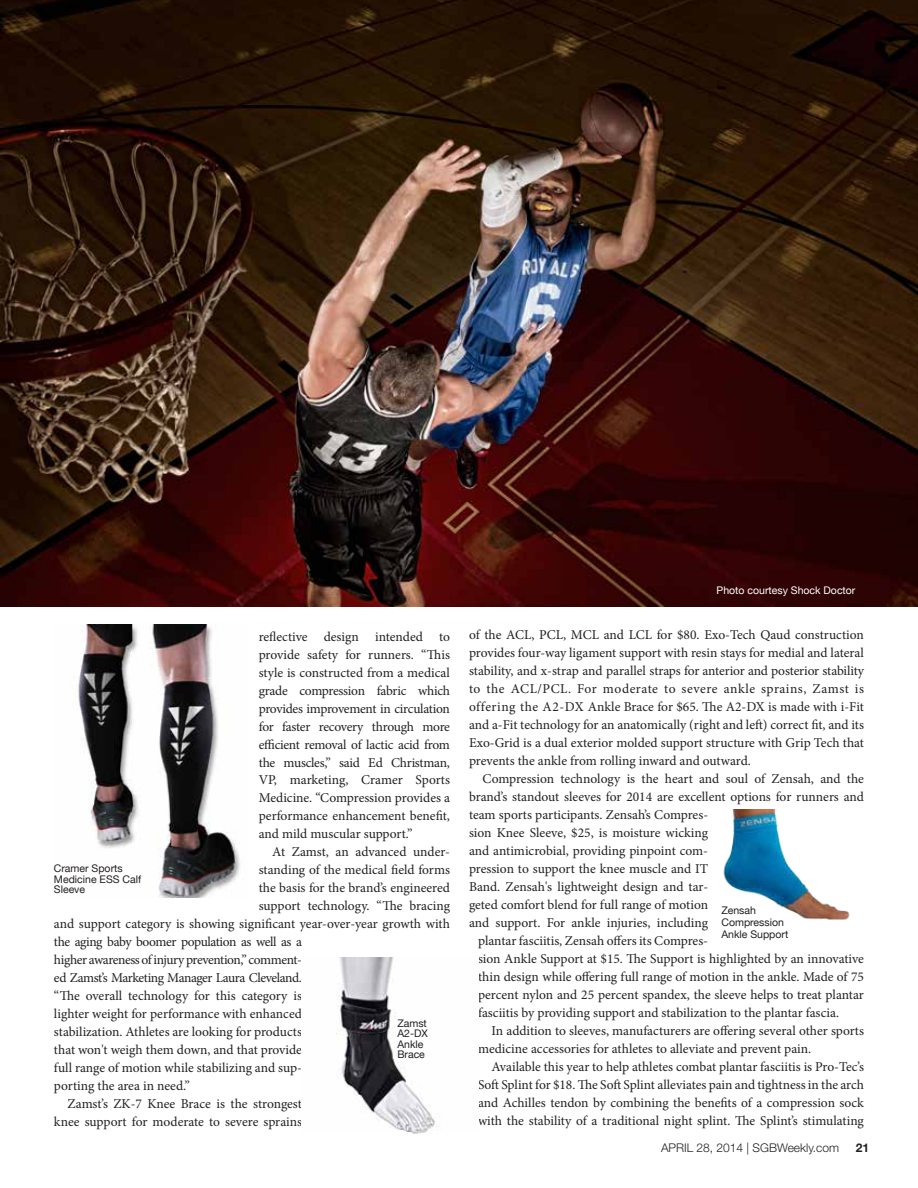
<style>
.page{position:relative;width:918px;height:1188px;background:#fff}
.page>*{position:absolute;margin:0;border:0;box-sizing:border-box;transform-origin:0 0}
.t1{font:13.5px/18px "Minion Pro";letter-spacing:-.005em;color:#231f20;text-align:justify}
.t2{font:13.5px "Minion Pro";letter-spacing:-.035em;color:#231f20}
.t3{font:13.5px "Minion Pro";letter-spacing:-.03em;color:#231f20}
.t4{font:300 12px "Helvetica Neue";color:#231f20}
.t5{font:700 12px "Helvetica Neue";color:#231f20}
.t6{font:10.5px/10.5px "Helvetica Neue";color:#231f20}
.t7{font:10.5px "Helvetica Neue";color:#fff}
</style>
<div class="page">
<img style="left:74px;top:624px;width:166px;height:273px">
<img style="left:0;top:0;width:918px;height:606px">
<img style="left:336px;top:958px;width:100px;height:176px">
<img style="left:723px;top:810px;width:127px;height:110px">
<p class="t1" style="left:259px;top:627px;width:193px">reflective design intended to provide safety for runners. “This style is constructed from a medical grade compression fabric which provides improvement in circulation for faster recovery through more efficient removal of lactic acid from the muscles,” said Ed Christman, VP, marketing, Cramer Sports Medicine. “Compression provides a performance enhancement benefit, and mild muscular support.”</p>
<p class="t1" style="left:272px;top:843px;width:179px">At Zamst, an advanced under-</p>
<p class="t1" style="left:259px;top:861px;width:193px">standing of the medical field forms</p>
<p class="t1" style="left:259px;top:879px;width:193px">the basis for the brand’s engineered</p>
<p class="t1" style="left:259px;top:897px;width:193px">support technology. “The bracing</p>
<p class="t1" style="left:54px;top:915px;width:397px">and support category is showing significant year-over-year growth with</p>
<p class="t2" style="left:54px;top:933px;width:249px">the aging baby boomer population as well as a</p>
<p class="t3" style="left:54px;top:951px;width:249px">higher awareness of injury prevention,” comment-</p>
<p class="t2" style="left:54px;top:969px;width:249px">ed Zamst’s Marketing Manager Laura Cleveland.</p>
<p class="t1" style="left:54px;top:987px;width:250px">“The overall technology for this category is</p>
<p class="t1" style="left:54px;top:1005px;width:249px">lighter weight for performance with enhanced</p>
<p class="t1" style="left:54px;top:1023px;width:250px">stabilization. Athletes are looking for products</p>
<p class="t1" style="left:54px;top:1041px;width:250px">that won't weigh them down, and that provide</p>
<p class="t1" style="left:54px;top:1059px;width:249px">full range of motion while stabilizing and sup-</p>
<p class="t1" style="left:54px;top:1077px;width:137px">porting the area in need.”</p>
<p class="t1" style="left:67px;top:1095px;width:236px">Zamst’s ZK-7 Knee Brace is the strongest</p>
<p class="t1" style="left:54px;top:1113px;width:249px">knee support for moderate to severe sprains</p>
<p class="t6" style="left:54px;top:862px;width:89px">Cramer Sports<br>Medicine ESS Calf<br>Sleeve</p>
<p class="t6" style="left:397px;top:1017px;width:32px">Zamst<br>A2-DX<br>Ankle<br>Brace</p>
<p class="t7" style="left:717px;top:581px;width:140px">Photo courtesy Shock Doctor</p>
<p class="t1" style="left:469px;top:626px;width:397px">of the ACL, PCL, MCL and LCL for $80. Exo-Tech Qaud construction provides four-way ligament support with resin stays for medial and lateral stability, and x-strap and parallel straps for anterior and posterior stability to the ACL/PCL. For moderate to severe ankle sprains, Zamst is offering the A2-DX Ankle Brace for $65. The A2-DX is made with i-Fit and a-Fit technology for an anatomically (right and left) correct fit, and its Exo-Grid is a dual exterior molded support structure with Grip Tech that prevents the ankle from rolling inward and outward.</p>
<p class="t1" style="left:483px;top:770px;width:383px">Compression technology is the heart and soul of Zensah, and the</p>
<p class="t1" style="left:469px;top:788px;width:397px">brand’s standout sleeves for 2014 are excellent options for runners and</p>
<p class="t1" style="left:469px;top:806px;width:241px">team sports participants. Zensah’s Compres-</p>
<p class="t1" style="left:469px;top:824px;width:241px">sion Knee Sleeve, $25, is moisture wicking</p>
<p class="t1" style="left:469px;top:842px;width:241px">and antimicrobial, providing pinpoint com-</p>
<p class="t1" style="left:469px;top:860px;width:241px">pression to support the knee muscle and IT</p>
<p class="t1" style="left:469px;top:878px;width:241px">Band. Zensah's lightweight design and tar-</p>
<p class="t1" style="left:469px;top:896px;width:241px">geted comfort blend for full range of motion</p>
<p class="t1" style="left:469px;top:914px;width:241px">and support. For ankle injuries, including</p>
<p class="t1" style="left:478px;top:932px;width:232px">plantar fasciitis, Zensah offers its Compres-</p>
<p class="t1" style="left:478px;top:950px;width:388px">sion Ankle Support at $15. The Support is highlighted by an innovative</p>
<p class="t1" style="left:478px;top:968px;width:387px">thin design while offering full range of motion in the ankle. Made of 75</p>
<p class="t1" style="left:478px;top:986px;width:387px">percent nylon and 25 percent spandex, the sleeve helps to treat plantar</p>
<p class="t1" style="left:478px;top:1004px;width:363px">fasciitis by providing support and stabilization to the plantar fascia.</p>
<p class="t1" style="left:492px;top:1022px;width:374px">In addition to sleeves, manufacturers are offering several other sports</p>
<p class="t1" style="left:478px;top:1040px;width:335px">medicine accessories for athletes to alleviate and prevent pain.</p>
<p class="t1" style="left:492px;top:1058px;width:374px">Available this year to help athletes combat plantar fasciitis is Pro-Tec’s</p>
<p class="t1" style="left:478px;top:1076px;width:387px">Soft Splint for $18. The Soft Splint alleviates pain and tightness in the arch</p>
<p class="t1" style="left:478px;top:1094px;width:387px">and Achilles tendon by combining the benefits of a compression sock</p>
<p class="t1" style="left:478px;top:1112px;width:387px">with the stability of a traditional night splint. The Splint’s stimulating</p>
<p class="t6" style="left:721px;top:903px;width:68px;line-height:12px">Zensah<br>Compression<br>Ankle Support</p>
<p class="t4" style="left:661px;top:1140px;width:180px">APRIL 28, 2014 | SGBWeekly.com</p>
<p class="t5" style="left:856px;top:1140px;width:15px">21</p>
</div>
